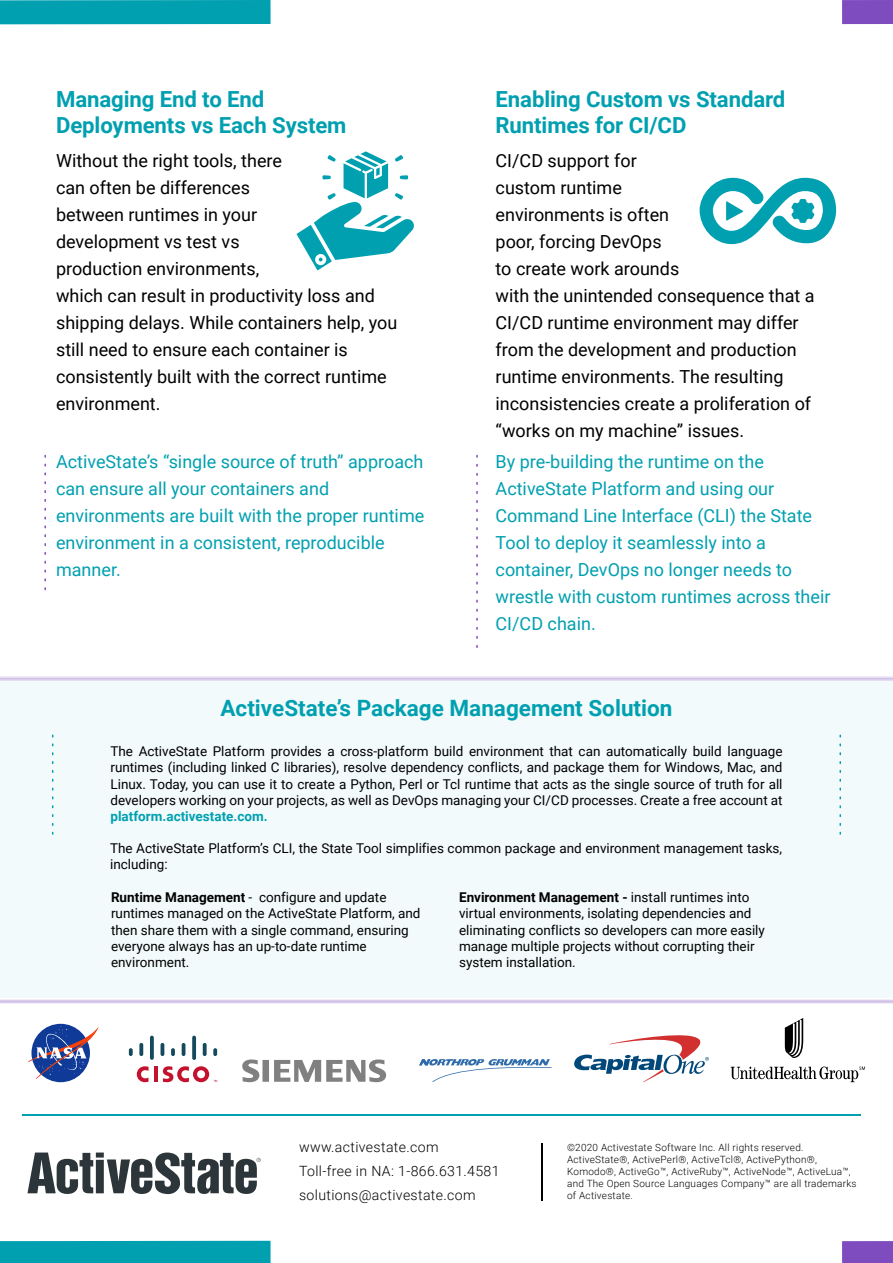
<style>
.page{position:relative;width:893px;height:1263px;background:#fff}
.page>*{position:absolute;margin:0;border:0;box-sizing:border-box;transform-origin:0 0}
.t1{font:700 22.5px "Roboto";color:#00a0b0}
.t2{font:700 22.2px/26.5px "Roboto";letter-spacing:-.005em;color:#00a0b0}
.t3{font:18px/27px "Roboto";color:#000}
.t4{font:18px/27px "Roboto";color:#00a0b0}
.t5{font:300 14.1px/24px "Roboto";letter-spacing:.025em;color:#000}
.t6{font:13.5px/16.2px "Roboto";color:#000}
.t7{font:700 13.5px "Roboto";color:#00a0b0}
.t8{font:300 10.05px/12px "Roboto";letter-spacing:.025em;color:#000}
.s1{font-weight:700}
</style>
<div class="page">
<div style="left:1px;top:681px;width:891px;height:317px;background:#f3fafb"></div>
<hr style="left:1px;top:676px;width:891px;height:3px;background:#7e4cbf">
<hr style="left:1px;top:678px;width:891px;height:3px;background:#7e4cbf">
<hr style="left:0;top:999px;width:892px;height:3px;background:#7e4cbf">
<hr style="left:0;top:1001px;width:892px;height:2px;background:#7e4cbf">
<hr style="left:22px;top:1114px;width:839px;height:1px;background:#00a0b0">
<hr style="left:541px;top:1143px;width:1px;height:57px;background:#000">
<svg style="left:27px;top:1152px;width:234px;height:42px"></svg>
<div style="left:0;top:1241px;width:271px;height:22px;background:#00a0b0"></div>
<div style="left:842px;top:1241px;width:51px;height:22px;background:#7e4cbf"></div>
<div style="left:0;top:0;width:271px;height:24px;background:#00a0b0"></div>
<div style="left:842px;top:0;width:51px;height:24px;background:#7e4cbf"></div>
<svg style="left:419px;top:1059px;width:132px;height:23px"></svg>
<svg style="left:730px;top:1018px;width:135px;height:64px"></svg>
<svg style="left:574px;top:1035px;width:135px;height:47px"></svg>
<svg style="left:242px;top:1059px;width:144px;height:23px"></svg>
<svg style="left:129px;top:1036px;width:88px;height:24px"></svg>
<svg style="left:137px;top:1066px;width:80px;height:16px"></svg>
<svg style="left:28px;top:1026px;width:71px;height:54px"></svg>
<svg style="left:44px;top:464px;width:2px;height:11px"></svg>
<svg style="left:44px;top:517px;width:2px;height:11px"></svg>
<svg style="left:44px;top:570px;width:2px;height:11px"></svg>
<svg style="left:296px;top:151px;width:118px;height:119px"></svg>
<svg style="left:700px;top:178px;width:136px;height:66px"></svg>
<h2 class="t2" style="left:56px;top:87px;width:292px">Managing End to End<br>Deployments vs Each System</h2>
<h2 class="t2" style="left:496px;top:87px;width:291px">Enabling Custom vs Standard<br>Runtimes for CI/CD</h2>
<p class="t3" style="left:56px;top:148px;width:343px">Without the right tools, there<br>can often be differences<br>between runtimes in your<br>development vs test vs<br>production environments,<br>which can result in productivity loss and shipping delays. While containers help, you still need to ensure each container is consistently built with the correct runtime environment.</p>
<p class="t3" style="left:496px;top:148px;width:321px">CI/CD support for<br>custom runtime<br>environments is often<br>poor, forcing DevOps<br>to create work arounds<br>with the unintended consequence that a<br>CI/CD runtime environment may differ from the development and production runtime environments. The resulting inconsistencies create a proliferation of “works on my machine” issues.</p>
<h3 class="t4" style="left:496px;top:450px;width:336px">By pre-building the runtime on the ActiveState Platform and using our Command Line Interface (CLI) the State Tool to deploy it seamlessly into a container, DevOps no longer needs to wrestle with custom runtimes across their CI/CD chain.</h3>
<h3 class="t4" style="left:56px;top:450px;width:370px">ActiveState’s “single source of truth” approach can ensure all your containers and environments are built with the proper runtime environment in a consistent, reproducible manner.</h3>
<h1 class="t1" style="left:220px;top:699px;width:453px">ActiveState’s Package Management Solution</h1>
<p class="t6" style="left:110px;top:744px;width:674px;text-align:justify">The ActiveState Platform provides a cross-platform build environment that can automatically build language runtimes (including linked C libraries), resolve dependency conflicts, and package them for Windows, Mac, and Linux. Today, you can use it to create a Python, Perl or Tcl runtime that acts as the single source of truth for all developers working on your projects, as well as DevOps managing your CI/CD processes. Create a free account at</p>
<p class="t7" style="left:110px;top:811px;width:159px">platform.activestate.com.</p>
<p class="t6" style="left:110px;top:841px;width:674px">The ActiveState Platform’s CLI, the State Tool simplifies common package and environment management tasks, including:</p>
<p class="t6" style="left:111px;top:890px;width:311px"><span class="s1">Runtime Management</span> - configure and update runtimes managed on the ActiveState Platform, and then share them with a single command, ensuring everyone always has an up-to-date runtime environment.</p>
<p class="t6" style="left:459px;top:890px;width:307px"><span class="s1">Environment Management -</span> install runtimes into virtual environments, isolating dependencies and eliminating conflicts so developers can more easily manage multiple projects without corrupting their system installation.</p>
<p class="t5" style="left:299px;top:1136px;width:202px">www.activestate.com<br>Toll-free in NA: 1-866.631.4581 solutions@activestate.com</p>
<p class="t8" style="left:567px;top:1142px;width:291px">©2020 Activestate Software Inc. All rights reserved.<br>ActiveState®, ActivePerl®, ActiveTcl®, ActivePython®, Komodo®, ActiveGo™, ActiveRuby™, ActiveNode™, ActiveLua™, and The Open Source Languages Company™ are all trademarks of Activestate.</p>
</div>
